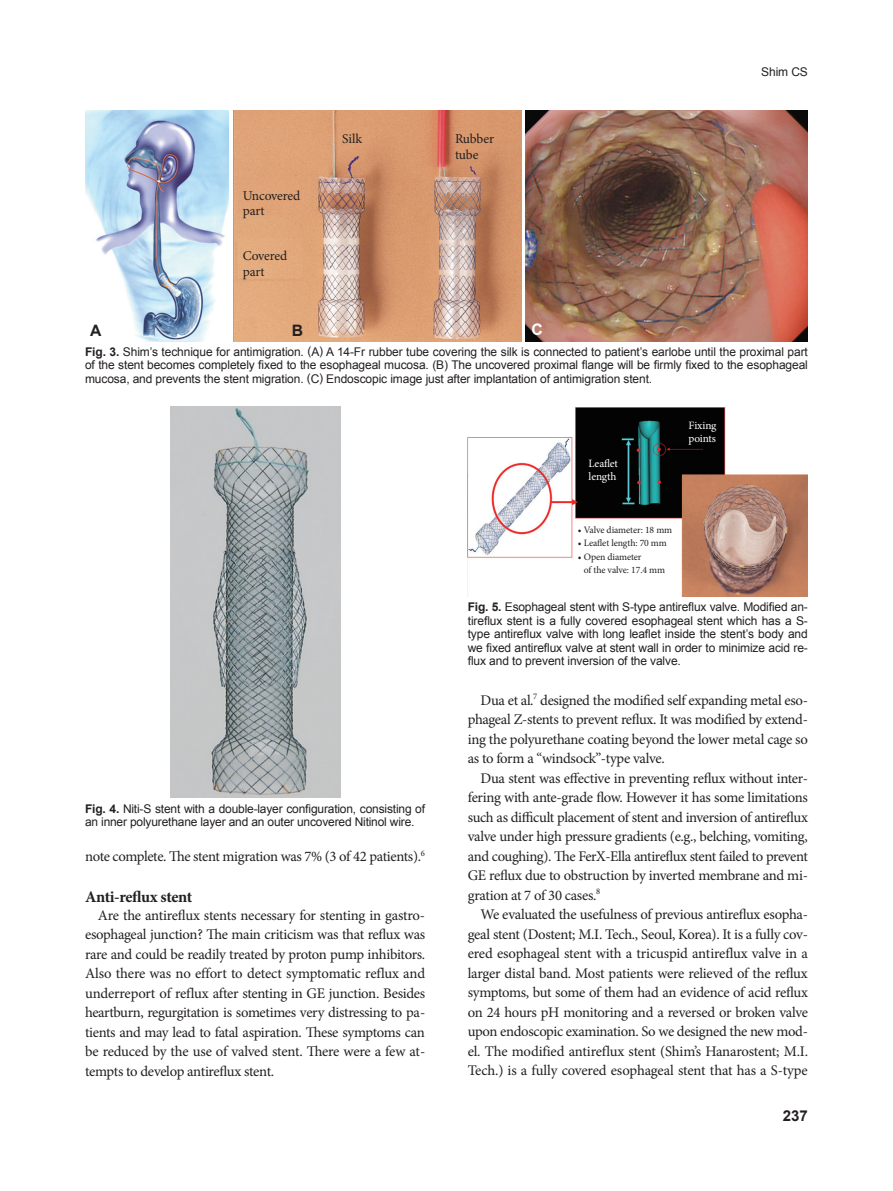
<style>
.page{position:relative;width:893px;height:1191px;background:#fff}
.page>*{position:absolute;margin:0;border:0;box-sizing:border-box;transform-origin:0 0}
._1_제목{font:700 16.2px "Minion Pro";letter-spacing:-.025em;color:#231f20}
.t1{font:700 15.75px "Arial";color:#231f20}
.t2{font:700 15.75px "Arial";color:#fff}
.t3{font:700 15px "Arial";color:#231f20}
.본문{font:14.7px/19.5px "Minion Pro";letter-spacing:-.02em;color:#231f20;text-align:justify}
.그래프_글{font:13.5px/15.8px "Minion Pro";letter-spacing:-.015em;color:#231f20}
.그림제목{font:12px/13.5px "Arial";letter-spacing:-.01em;color:#231f20;text-align:justify}
.그래프_글-2{font:11.25px "Minion Pro";letter-spacing:-.01em;color:#fff}
.그래프_글-3{font:9.75px/13.5px "Minion Pro";letter-spacing:-.01em;color:#231f20}
.s1{font-weight:700}
</style>
<div class="page">
<img style="left:85px;top:111px;width:144px;height:230px">
<img style="left:233px;top:111px;width:288px;height:230px">
<img style="left:526px;top:111px;width:282px;height:230px">
<img style="left:170px;top:406px;width:170px;height:392px">
<img style="left:468px;top:408px;width:340px;height:188px">
<p class="그래프_글" style="left:243px;top:187px;width:59px">Uncovered part</p>
<p class="그래프_글" style="left:243px;top:248px;width:46px">Covered part</p>
<p class="그래프_글" style="left:342px;top:131px;width:21px">Silk</p>
<p class="그래프_글" style="left:455px;top:131px;width:41px">Rubber tube</p>
<p class="그림제목" style="left:761px;top:65px;width:48px">Shim CS</p>
<p class="t1" style="left:90px;top:320px;width:13px">A</p>
<p class="t1" style="left:292px;top:320px;width:13px">B</p>
<p class="t2" style="left:531px;top:319px;width:13px">C</p>
<p class="그림제목" style="left:85px;top:345px;width:724px"><span class="s1">Fig. 3.</span> Shim’s technique for antimigration. (A) A 14-Fr rubber tube covering the silk is connected to patient’s earlobe until the proximal part of the stent becomes completely fixed to the esophageal mucosa. (B) The uncovered proximal flange will be firmly fixed to the esophageal mucosa, and prevents the stent migration. (C) Endoscopic image just after implantation of antimigration stent.</p>
<p class="그래프_글-2" style="left:589px;top:455px;width:31px">Leaflet</p>
<p class="그래프_글-2" style="left:589px;top:469px;width:29px">length</p>
<p class="그래프_글-2" style="left:688px;top:417px;width:30px">Fixing</p>
<p class="그래프_글-2" style="left:688px;top:431px;width:29px">points</p>
<p class="그래프_글-3" style="left:578px;top:523px;width:96px">• Valve diameter: 18 mm</p>
<p class="그래프_글-3" style="left:578px;top:536px;width:90px">• Leaflet length: 70 mm</p>
<p class="그래프_글-3" style="left:584px;top:550px;width:83px;text-indent:-6px">• Open diameter<br>of the valve: 17.4 mm</p>
<p class="그림제목" style="left:85px;top:802px;width:342px"><span class="s1">Fig. 4.</span> Niti-S stent with a double-layer configuration, consisting of an inner polyurethane layer and an outer uncovered Nitinol wire.</p>
<p class="본문" style="left:85px;top:847px;width:341px">note complete. The stent migration was 7% (3 of 42 patients).<sup>6</sup></p>
<p class="_1_제목" style="left:85px;top:885px;width:109px">Anti-reflux stent</p>
<p class="본문" style="left:85px;top:905px;width:342px;text-indent:13px">Are the antireflux stents necessary for stenting in gastro&shy;esophageal junction? The main criticism was that reflux was rare and could be readily treated by proton pump inhibitors.<br>Also there was no effort to detect symptomatic reflux and underreport of reflux after stenting in GE junction. Besides heartburn, regurgitation is sometimes very distressing to pa&shy;tients and may lead to fatal aspiration. These symptoms can be reduced by the use of valved stent. There were a few at&shy;tempts to develop antireflux stent.</p>
<p class="그림제목" style="left:468px;top:600px;width:342px"><span class="s1">Fig. 5.</span> Esophageal stent with S-type antireflux valve. Modified an&shy;tireflux stent is a fully covered esophageal stent which has a S&shy;type antireflux valve with long leaflet inside the stent’s body and we fixed antireflux valve at stent wall in order to minimize acid re&shy;flux and to prevent inversion of the valve.</p>
<p class="본문" style="left:468px;top:690px;width:342px;text-indent:13px">Dua et al.<sup>7</sup> designed the modified self expanding metal eso&shy;phageal Z-stents to prevent reflux. It was modified by extend&shy;ing the polyurethane coating beyond the lower metal cage so as to form a “windsock”-type valve.</p>
<p class="본문" style="left:468px;top:768px;width:342px;text-indent:13px">Dua stent was effective in preventing reflux without inter&shy;fering with ante-grade flow. However it has some limitations such as difficult placement of stent and inversion of antireflux valve under high pressure gradients (e.g., belching, vomiting, and coughing). The FerX-Ella antireflux stent failed to prevent GE reflux due to obstruction by inverted membrane and mi&shy;gration at 7 of 30 cases.<sup>8</sup></p>
<p class="본문" style="left:468px;top:905px;width:342px;text-indent:13px">We evaluated the usefulness of previous antireflux esopha&shy;geal stent (Dostent; M.I. Tech., Seoul, Korea). It is a fully cov&shy;ered esophageal stent with a tricuspid antireflux valve in a larger distal band. Most patients were relieved of the reflux symptoms, but some of them had an evidence of acid reflux on 24 hours pH monitoring and a reversed or broken valve upon endoscopic examination. So we designed the new mod&shy;el. The modified antireflux stent (Shim’s Hanarostent; M.I.<br>Tech.) is a fully covered esophageal stent that has a S-type</p>
<p class="t3" style="left:783px;top:1105px;width:27px">237</p>
</div>
